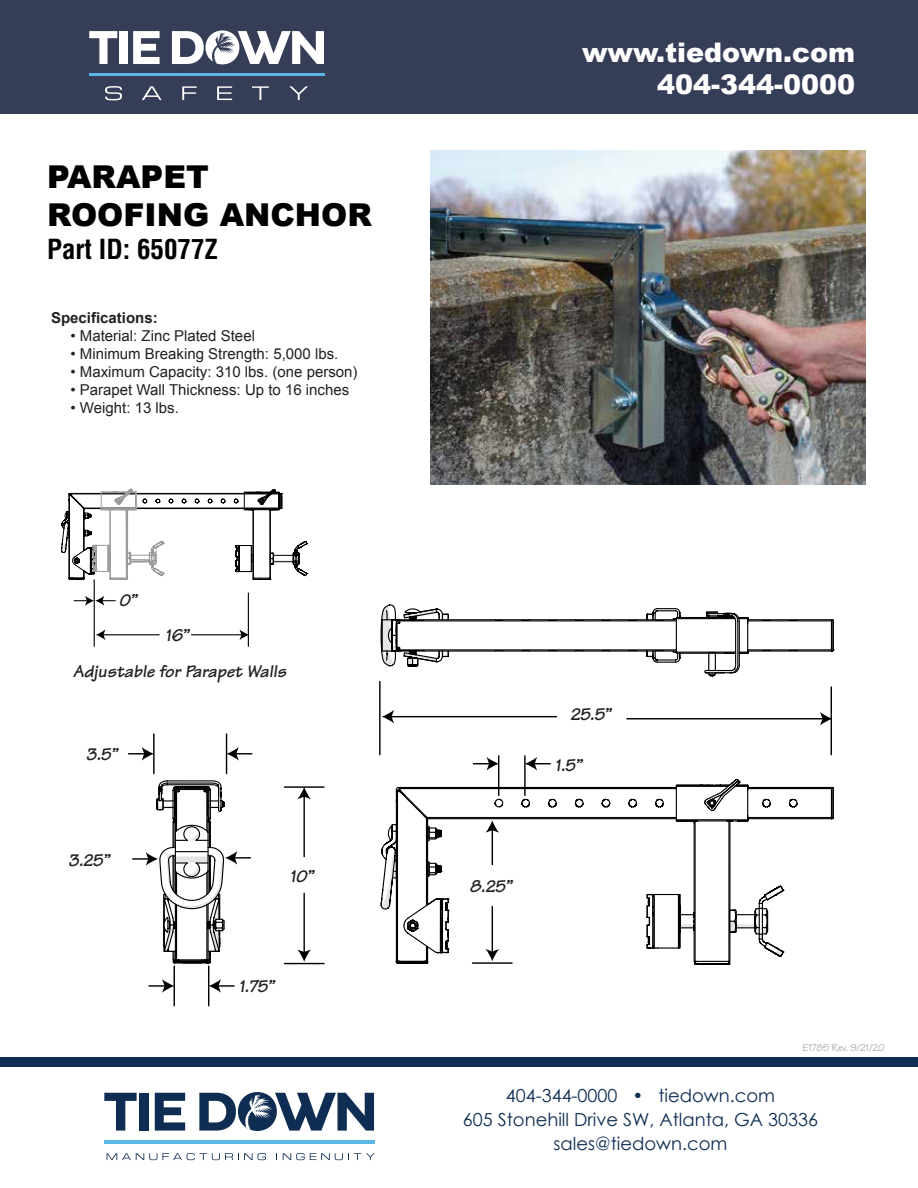
<style>
.page{position:relative;width:918px;height:1188px;background:#fff}
.page>*{position:absolute;margin:0;border:0;box-sizing:border-box;transform-origin:0 0}
.t1{font:900 31.5px/37.8px "Arial";color:#000}
.t2{font:900 27px/32.4px "Arial";color:#fff;text-align:right}
.t3{font:700 condensed 27px "Helvetica LT Std";color:#000}
.t4{font:18px/24px "Century Gothic";color:#0f2d52;text-align:center}
.t5{font:italic 700 18px "Tekton";color:#231f20}
.t6{font:15px "Arial";color:#231f20}
.t7{font:700 15px "Arial";color:#231f20}
.t8{font:10.5px "Tekton";color:#8d8e90}
</style>
<div class="page">
<div style="left:1px;top:1057px;width:917px;height:9px;background:#0f2d52"></div>
<svg style="left:104px;top:1093px;width:33px;height:38px"></svg>
<div style="left:139px;top:1093px;width:10px;height:38px;background:#0f2d52"></div>
<svg style="left:155px;top:1093px;width:30px;height:38px"></svg>
<svg style="left:199px;top:1093px;width:37px;height:38px"></svg>
<div style="left:238px;top:1092px;width:39px;height:39px;background:#0f2d52;border-radius:50%"></div>
<hr style="left:104px;top:1141px;width:271px;height:3px;background:#5ab7e7">
<svg style="left:107px;top:1153px;width:159px;height:7px"></svg>
<svg style="left:282px;top:1153px;width:93px;height:7px"></svg>
<svg style="left:242px;top:1093px;width:132px;height:38px"></svg>
<div style="left:0;top:0;width:918px;height:114px;background:#363d57"></div>
<svg style="left:89px;top:31px;width:28px;height:33px"></svg>
<div style="left:120px;top:31px;width:8px;height:33px;background:#fff"></div>
<svg style="left:133px;top:31px;width:27px;height:33px"></svg>
<svg style="left:172px;top:30px;width:152px;height:34px"></svg>
<hr style="left:89px;top:73px;width:235px;height:3px;background:#5ab7e7">
<svg style="left:105px;top:86px;width:17px;height:14px"></svg>
<svg style="left:142px;top:86px;width:20px;height:14px"></svg>
<svg style="left:182px;top:86px;width:15px;height:14px"></svg>
<svg style="left:217px;top:86px;width:15px;height:14px"></svg>
<svg style="left:252px;top:86px;width:17px;height:14px"></svg>
<svg style="left:289px;top:86px;width:19px;height:14px"></svg>
<svg style="left:380px;top:604px;width:455px;height:73px"></svg>
<svg style="left:380px;top:786px;width:80px;height:178px"></svg>
<svg style="left:61px;top:488px;width:248px;height:98px"></svg>
<hr style="left:248px;top:593px;width:1px;height:53px;background:#010101">
<hr style="left:94px;top:580px;width:1px;height:66px;background:#010101">
<hr style="left:191px;top:634px;width:51px;height:1px;background:#010101">
<svg style="left:240px;top:629px;width:9px;height:11px"></svg>
<svg style="left:74px;top:596px;width:41px;height:10px"></svg>
<hr style="left:103px;top:634px;width:56px;height:1px;background:#010101">
<svg style="left:96px;top:629px;width:9px;height:11px"></svg>
<hr style="left:831px;top:687px;width:1px;height:68px;background:#010101">
<hr style="left:379px;top:682px;width:2px;height:73px;background:#010101">
<hr style="left:627px;top:718px;width:197px;height:1px;background:#010101">
<svg style="left:820px;top:712px;width:11px;height:14px"></svg>
<hr style="left:390px;top:716px;width:167px;height:1px;background:#010101">
<svg style="left:382px;top:710px;width:12px;height:13px"></svg>
<hr style="left:284px;top:963px;width:40px;height:1px;background:#010101">
<hr style="left:284px;top:786px;width:40px;height:2px;background:#010101">
<hr style="left:303px;top:893px;width:2px;height:60px;background:#010101">
<svg style="left:298px;top:950px;width:13px;height:12px"></svg>
<hr style="left:303px;top:796px;width:2px;height:61px;background:#010101">
<svg style="left:297px;top:787px;width:14px;height:12px"></svg>
<hr style="left:174px;top:966px;width:1px;height:40px;background:#010101">
<hr style="left:208px;top:966px;width:1px;height:40px;background:#010101">
<hr style="left:153px;top:734px;width:2px;height:40px;background:#010101">
<hr style="left:226px;top:734px;width:1px;height:40px;background:#010101">
<svg style="left:227px;top:747px;width:25px;height:14px"></svg>
<svg style="left:129px;top:747px;width:25px;height:14px"></svg>
<hr style="left:472px;top:962px;width:40px;height:2px;background:#010101">
<svg style="left:474px;top:740px;width:360px;height:225px"></svg>
<svg style="left:133px;top:780px;width:117px;height:213px"></svg>
<img style="left:431px;top:151px;width:435px;height:334px">
<h1 class="t1" style="left:47px;top:157px;width:326px">PARAPET<br>ROOFING ANCHOR</h1>
<h2 class="t3" style="left:47px;top:232px;width:173px">Part ID: 65077Z</h2>
<p class="t7" style="left:51px;top:308px;width:108px">Specifications:</p>
<p class="t6" style="left:71px;top:326px;width:186px">• Material: Zinc Plated Steel</p>
<p class="t6" style="left:71px;top:344px;width:269px">• Minimum Breaking Strength: 5,000 lbs.</p>
<p class="t6" style="left:71px;top:362px;width:289px">• Maximum Capacity: 310 lbs. (one person)</p>
<p class="t6" style="left:71px;top:380px;width:280px">• Parapet Wall Thickness: Up to 16 inches</p>
<p class="t6" style="left:71px;top:398px;width:110px">• Weight: 13 lbs.</p>
<p class="t5" style="left:119px;top:589px;width:19px">0”</p>
<p class="t5" style="left:165px;top:624px;width:25px">16”</p>
<p class="t5" style="left:73px;top:660px;width:215px">Adjustable for Parapet Walls</p>
<p class="t5" style="left:86px;top:743px;width:33px">3.5”</p>
<p class="t5" style="left:68px;top:849px;width:43px">3.25”</p>
<p class="t5" style="left:290px;top:865px;width:25px">10”</p>
<p class="t5" style="left:239px;top:975px;width:37px">1.75”</p>
<h2 class="t2" style="left:582px;top:35px;width:275px">www.tiedown.com<br>404-344-0000</h2>
<p class="t5" style="left:469px;top:875px;width:44px">8.25”</p>
<p class="t5" style="left:570px;top:703px;width:42px">25.5”</p>
<p class="t5" style="left:555px;top:754px;width:28px">1.5”</p>
<p class="t8" style="left:803px;top:1041px;width:84px">E1785 Rev. 9/21/20</p>
<p class="t4" style="left:463px;top:1084px;width:357px">404-344-0000 • tiedown.com<br>605 Stonehill Drive SW, Atlanta, GA 30336 sales@tiedown.com</p>
</div>
